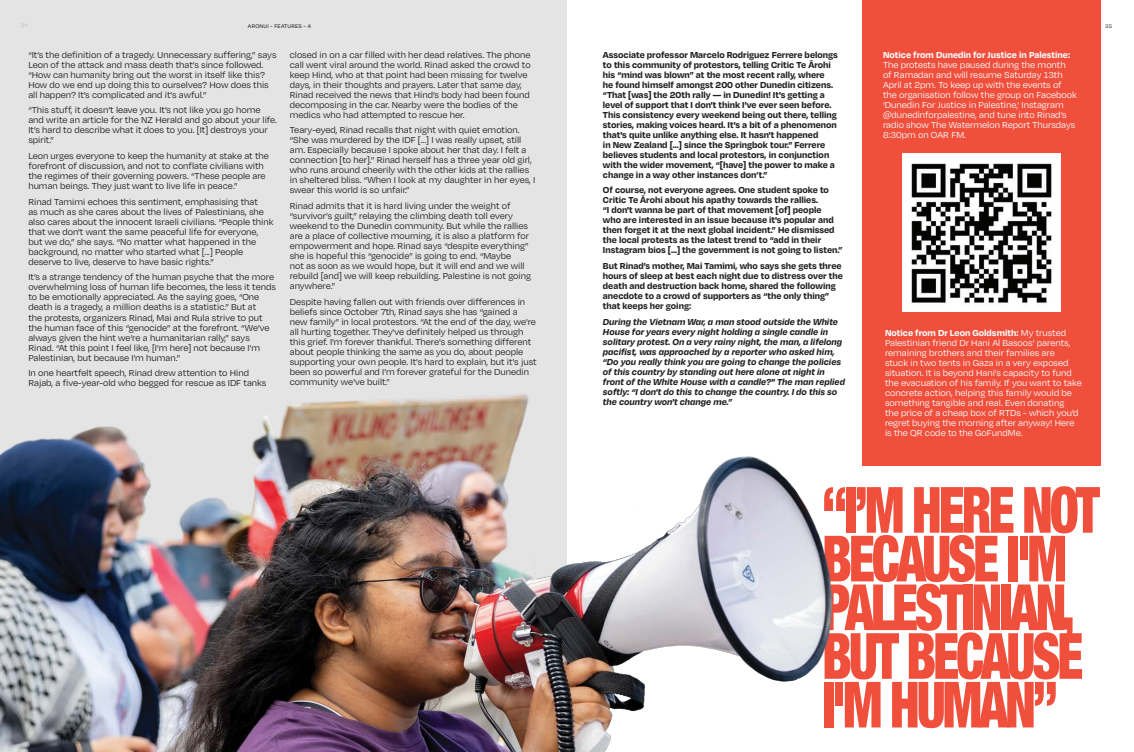
<style>
.page{position:relative;width:1134px;height:752px;background:#fff}
.page>*{position:absolute;margin:0;border:0;box-sizing:border-box;transform-origin:0 0}
.Header50pt{font:900 condensed 63.8px/48.6px "Helvetica Neue";letter-spacing:-.06em;color:#f04f3c;scale:.82 1}
.Aktiv_Subheading_news{font:10px/10px "Degular";color:#231f20}
.Aktiv_Subheading_news-2{font:700 10px/10px "Degular";color:#231f20}
.Aktiv_Subheading_news-3{font:10px/10px "Degular";color:#fbfeff}
.Aktiv_Subheading_news-4{font:italic 700 10px/10px "Degular";color:#231f20}
.t1{font:6px "Degular";letter-spacing:.04em;color:#000}
.t2{font:6px "Degular";color:#231f20}
.s1{font-weight:700}
</style>
<div class="page">
<div style="left:0;top:0;width:567px;height:751px;background:#dfdfe1"></div>
<div style="left:863px;top:0;width:238px;height:465px;background:#f04f3c"></div>
<img style="left:0;top:371px;width:863px;height:380px">
<div style="left:902px;top:153px;width:159px;height:159px;background:#fff"></div>
<img style="left:911px;top:163px;width:141px;height:140px">
<p class="t1" style="left:248px;top:23px;width:64px">ARONUI - FEATURES - 4</p>
<p class="t2" style="left:1105px;top:23px;width:8px">35</p>
<p class="Aktiv_Subheading_news" style="left:28px;top:49px;width:250px">“It’s the definition of a tragedy. Unnecessary suffering,” says Leon of the attack and mass death that’s since followed. “How can humanity bring out the worst in itself like this?<br>How do we end up doing this to ourselves? How does this all happen? It’s complicated and it's awful.”</p>
<p class="Aktiv_Subheading_news" style="left:28px;top:105px;width:250px">“This stuff, it doesn’t leave you. It’s not like you go home and write an article for the NZ Herald and go about your life.<br>It’s hard to describe what it does to you. [It] destroys your spirit.”</p>
<p class="Aktiv_Subheading_news" style="left:28px;top:150px;width:242px">Leon urges everyone to keep the humanity at stake at the forefront of discussion, and not to conflate civilians with the regimes of their governing powers. “These people are human beings. They just want to live life in peace.”</p>
<p class="Aktiv_Subheading_news" style="left:28px;top:196px;width:247px">Rinad Tamimi echoes this sentiment, emphasising that<br>as much as she cares about the lives of Palestinians, she also cares about the innocent Israeli civilians. “People think that we don't want the same peaceful life for everyone, but we do,” she says. “No matter what happened in the background, no matter who started what [...] People deserve to live, deserve to have basic rights.”</p>
<p class="Aktiv_Subheading_news" style="left:28px;top:272px;width:249px">It’s a strange tendency of the human psyche that the more overwhelming loss of human life becomes, the less it tends to be emotionally appreciated. As the saying goes, “One death is a tragedy, a million deaths is a statistic.” But at<br>the protests, organizers Rinad, Mai and Rula strive to put the human face of this “genocide” at the forefront. “We’ve always given the hint we’re a humanitarian rally,” says Rinad. “At this point I feel like, [I’m here] not because I'm Palestinian, but because I'm human.”</p>
<p class="Aktiv_Subheading_news" style="left:28px;top:367px;width:240px">In one heartfelt speech, Rinad drew attention to Hind<br>Rajab, a five-year-old who begged for rescue as IDF tanks</p>
<p class="Aktiv_Subheading_news-2" style="left:603px;top:49px;width:236px">Associate professor Marcelo Rodriguez Ferrere belongs to this community of protestors, telling Critic Te Ārohi his “mind was blown” at the most recent rally, where<br>he found himself amongst 200 other Dunedin citizens. “That [was] the 20th rally — in Dunedin! It's getting a level of support that I don't think I've ever seen before.<br>This consistency every weekend being out there, telling stories, making voices heard. It's a bit of a phenomenon that's quite unlike anything else. It hasn't happened<br>in New Zealand [...] since the Springbok tour.” Ferrere believes students and local protestors, in conjunction with the wider movement, “[have] the power to make a change in a way other instances don’t.”</p>
<p class="Aktiv_Subheading_news-2" style="left:603px;top:184px;width:241px">Of course, not everyone agrees. One student spoke to Critic Te Ārohi about his apathy towards the rallies.<br>“I don't wanna be part of that movement [of] people<br>who are interested in an issue because it's popular and then forget it at the next global incident.” He dismissed the local protests as the latest trend to “add in their Instagram bios [...] the government is not going to listen.”</p>
<p class="Aktiv_Subheading_news-2" style="left:603px;top:260px;width:241px">But Rinad’s mother, Mai Tamimi, who says she gets three hours of sleep at best each night due to distress over the death and destruction back home, shared the following anecdote to a crowd of supporters as “the only thing” that keeps her going:</p>
<p class="Aktiv_Subheading_news-4" style="left:603px;top:316px;width:244px">During the Vietnam War, a man stood outside the White House for years every night holding a single candle in solitary protest. On a very rainy night, the man, a lifelong pacifist, was approached by a reporter who asked him, “Do you really think you are going to change the policies of this country by standing out here alone at night in front of the White House with a candle?" The man replied softly: “I don't do this to change the country. I do this so the country won't change me.”</p>
<p class="Aktiv_Subheading_news-3" style="left:883px;top:49px;width:195px"><span class="s1">Notice from Dunedin for Justice in Palestine:<br></span>The protests have paused during the month<br>of Ramadan and will resume Saturday 13th April at 2pm. To keep up with the events of the organisation follow the group on Facebook ‘Dunedin For Justice in Palestine,’ Instagram @dunedinforpalestine, and tune into Rinad’s radio show The Watermelon Report Thursdays 8:30pm on OAR FM.</p>
<p class="Aktiv_Subheading_news" style="left:290px;top:49px;width:242px">closed in on a car filled with her dead relatives. The phone call went viral around the world. Rinad asked the crowd to keep Hind, who at that point had been missing for twelve days, in their thoughts and prayers. Later that same day, Rinad received the news that Hind’s body had been found decomposing in the car. Nearby were the bodies of the medics who had attempted to rescue her.</p>
<p class="Aktiv_Subheading_news" style="left:290px;top:125px;width:247px">Teary-eyed, Rinad recalls that night with quiet emotion. “She was murdered by the IDF [...] I was really upset, still am. Especially because I spoke about her that day. I felt a connection [to her].” Rinad herself has a three year old girl, who runs around cheerily with the other kids at the rallies in sheltered bliss. “When I look at my daughter in her eyes, I swear this world is so unfair.”</p>
<p class="Aktiv_Subheading_news" style="left:290px;top:200px;width:243px">Rinad admits that it is hard living under the weight of “survivor’s guilt,” relaying the climbing death toll every weekend to the Dunedin community. But while the rallies are a place of collective mourning, it is also a platform for empowerment and hope. Rinad says “despite everything” she is hopeful this “genocide” is going to end. “Maybe<br>not as soon as we would hope, but it will end and we will rebuild [and] we will keep rebuilding. Palestine is not going anywhere.”</p>
<p class="Aktiv_Subheading_news" style="left:290px;top:296px;width:248px">Despite having fallen out with friends over differences in beliefs since October 7th, Rinad says she has “gained a new family” in local protestors. “At the end of the day, we're all hurting together. They've definitely helped us through this grief. I'm forever thankful. There's something different about people thinking the same as you do, about people supporting your own people. It's hard to explain, but it's just been so powerful and I'm forever grateful for the Dunedin community we've built.”</p>
<p class="Aktiv_Subheading_news-3" style="left:885px;top:327px;width:198px"><span class="s1">Notice from Dr Leon Goldsmith:</span> My trusted Palestinian friend Dr Hani Al Basoos’ parents, remaining brothers and their families are<br>stuck in two tents in Gaza in a very exposed situation. It is beyond Hani’s capacity to fund the evacuation of his family. If you want to take concrete action, helping this family would be something tangible and real. Even donating<br>the price of a cheap box of RTDs - which you’d regret buying the morning after anyway! Here is the QR code to the GoFundMe.</p>
<p class="Header50pt" style="left:822px;top:482px;width:340px">“I’M HERE NOT<br>BECAUSE I'M<br>PALESTINIAN,<br>BUT BECAUSE<br>I'M HUMAN”</p>
</div>
